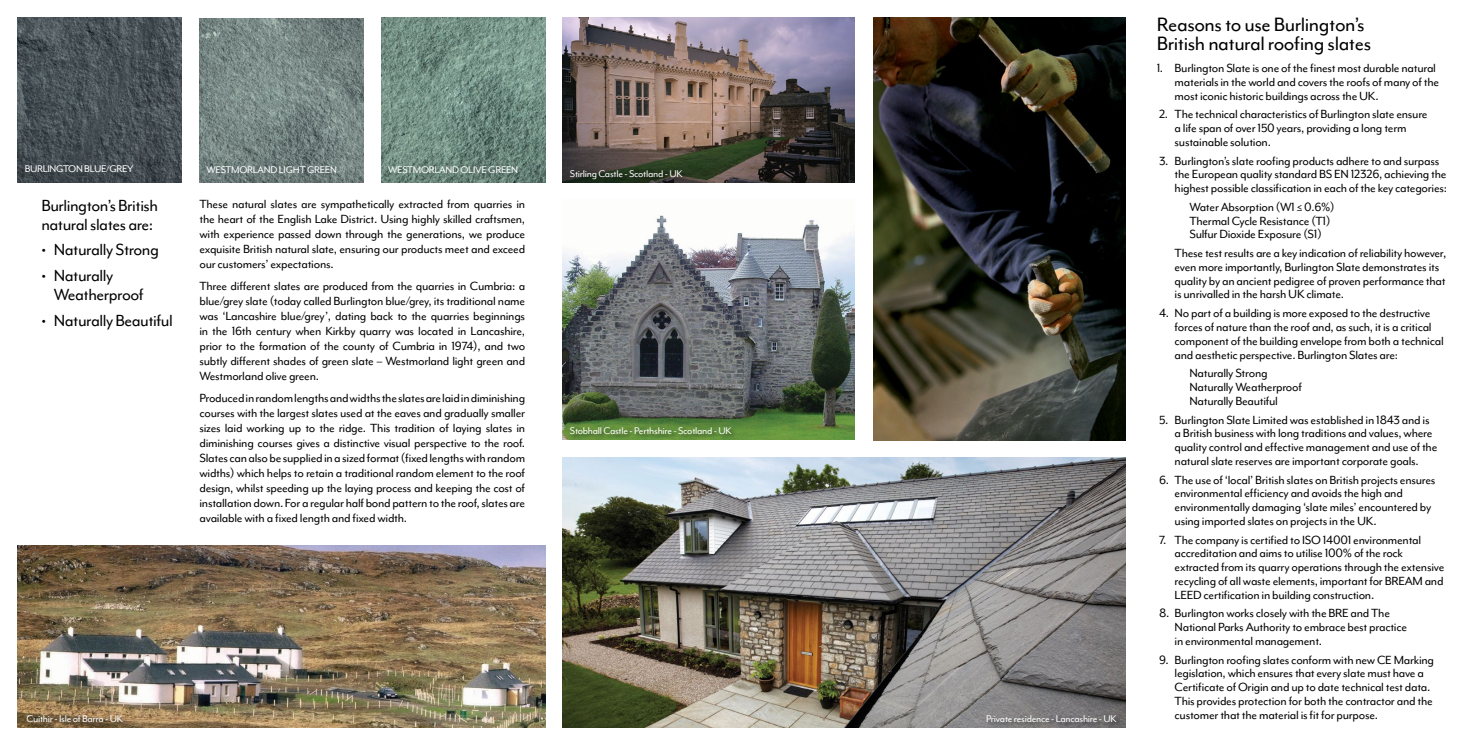
<style>
.page{position:relative;width:1482px;height:745px;background:#fff}
.page>*{position:absolute;margin:0;border:0;box-sizing:border-box;transform-origin:0 0}
.t1{font:22.5px/18.8px "Mr Eaves Mod R";letter-spacing:-.02em;color:#000}
.t2{font:18.75px/18.8px "Mr Eaves Mod R";letter-spacing:-.025em;color:#000}
.t3{font:13.75px/13.8px "Mr Eaves Mod R";letter-spacing:-.02em;color:#000}
.t4{font:11.25px "Mr Eaves Mod R";letter-spacing:-.025em;color:#fff}
</style>
<div class="page">
<img style="left:873px;top:18px;width:252px;height:422px">
<img style="left:18px;top:18px;width:164px;height:164px">
<img style="left:199px;top:18px;width:165px;height:164px">
<img style="left:381px;top:18px;width:164px;height:164px">
<img style="left:562px;top:457px;width:563px;height:269px">
<img style="left:562px;top:18px;width:292px;height:164px">
<img style="left:562px;top:215px;width:292px;height:224px">
<img style="left:18px;top:545px;width:527px;height:181px">
<div style="left:985px;top:713px;width:137px;height:15px;background:#000;opacity:.45"></div>
<div style="left:569px;top:168px;width:119px;height:17px;background:#000;opacity:.45"></div>
<div style="left:569px;top:426px;width:168px;height:14px;background:#000;opacity:.45"></div>
<div style="left:26px;top:713px;width:103px;height:15px;background:#000;opacity:.45"></div>
<p class="t4" style="left:25px;top:165px;width:110px">BURLINGTON BLUE/GREY</p>
<p class="t4" style="left:206px;top:166px;width:132px">WESTMORLAND LIGHT GREEN</p>
<p class="t4" style="left:388px;top:166px;width:132px">WESTMORLAND OLIVE GREEN</p>
<h2 class="t2" style="left:41px;top:195px;width:118px">Burlington’s British natural slates are:</h2>
<h2 class="t2" style="left:41px;top:242px;width:119px">• Naturally Strong</h2>
<h2 class="t2" style="left:54px;top:268px;width:91px;text-indent:-13px">• Naturally<br>Weatherproof</h2>
<h2 class="t2" style="left:41px;top:310px;width:133px">• Naturally Beautiful</h2>
<p class="t3" style="left:199px;top:196px;width:327px;line-height:15px;text-align:justify">These natural slates are sympathetically extracted from quarries in the heart of the English Lake District. Using highly skilled craftsmen, with experience passed down through the generations, we produce exquisite British natural slate, ensuring our products meet and exceed our customers’ expectations.</p>
<p class="t3" style="left:199px;top:278px;width:327px;line-height:15px;text-align:justify">Three different slates are produced from the quarries in Cumbria: a blue/grey slate (today called Burlington blue/grey, its traditional name was ‘Lancashire blue/grey’, dating back to the quarries beginnings in the 16th century when Kirkby quarry was located in Lancashire, prior to the formation of the county of Cumbria in 1974), and two subtly different shades of green slate – Westmorland light green and Westmorland olive green.</p>
<p class="t3" style="left:199px;top:390px;width:327px;line-height:15px;text-align:justify">Produced in random lengths and widths the slates are laid in diminishing courses with the largest slates used at the eaves and gradually smaller sizes laid working up to the ridge. This tradition of laying slates in diminishing courses gives a distinctive visual perspective to the roof.<br>Slates can also be supplied in a sized format (昀椀xed lengths with random widths) which helps to retain a traditional random element to the roof design, whilst speeding up the laying process and keeping the cost of installation down. For a regular half bond pattern to the roof, slates are available with a 昀椀xed length and 昀椀xed width.</p>
<p class="t4" style="left:570px;top:167px;width:114px">Stirling Castle - Scotland - UK</p>
<p class="t4" style="left:570px;top:424px;width:163px">Stobhall Castle - Perthshire - Scotland - UK</p>
<p class="t4" style="left:27px;top:711px;width:98px">Cuithir - Isle of Barra - UK</p>
<p class="t4" style="left:986px;top:711px;width:132px">Private residence - Lancashire - UK</p>
<h1 class="t1" style="left:1156px;top:17px;width:216px">Reasons to use Burlington’s<br>British natural roo昀椀ng slates</h1>
<p class="t3" style="left:1174px;top:61px;width:266px;text-indent:-18px">1. Burlington Slate is one of the 昀椀nest most durable natural materials in the world and covers the roofs of many of the most iconic historic buildings across the UK.</p>
<p class="t3" style="left:1174px;top:107px;width:254px;text-indent:-16px">2. The technical characteristics of Burlington slate ensure a life span of over 150 years, providing a long term sustainable solution.</p>
<p class="t3" style="left:1174px;top:153px;width:274px;text-indent:-16px">3. Burlington’s slate roo昀椀ng products adhere to and surpass the European quality standard BS EN 12326, achieving the highest possible classi昀椀cation in each of the key categories:</p>
<p class="t3" style="left:1189px;top:200px;width:147px">Water Absorption (W1 ≤ 0.6%)<br>Thermal Cycle Resistance (T1)<br>Sulfur Dioxide Exposure (S1)</p>
<p class="t3" style="left:1174px;top:246px;width:273px">These test results are a key indication of reliability however, even more importantly, Burlington Slate demonstrates its quality by an ancient pedigree of proven performance that is unrivalled in the harsh UK climate.</p>
<p class="t3" style="left:1174px;top:306px;width:270px;text-indent:-16px">4. No part of a building is more exposed to the destructive forces of nature than the roof and, as such, it is a critical component of the building envelope from both a technical and aesthetic perspective. Burlington Slates are:</p>
<p class="t3" style="left:1189px;top:367px;width:114px">Naturally Strong<br>Naturally Weatherproof<br>Naturally Beautiful</p>
<p class="t3" style="left:1174px;top:412px;width:264px;text-indent:-16px">5. Burlington Slate Limited was established in 1843 and is a British business with long traditions and values, where quality control and effective management and use of the natural slate reserves are important corporate goals.</p>
<p class="t3" style="left:1174px;top:472px;width:262px;text-indent:-16px">6. The use of ‘local’ British slates on British projects ensures environmental ef昀椀ciency and avoids the high and environmentally damaging ‘slate miles’ encountered by using imported slates on projects in the UK.</p>
<p class="t3" style="left:1174px;top:532px;width:271px;text-indent:-16px">7. The company is certi昀椀ed to ISO 14001 environmental accreditation and aims to utilise 100% of the rock extracted from its quarry operations through the extensive recycling of all waste elements, important for BREAM and LEED certi昀椀cation in building construction.</p>
<p class="t3" style="left:1174px;top:606px;width:234px;text-indent:-16px">8. Burlington works closely with the BRE and The<br>National Parks Authority to embrace best practice in environmental management.</p>
<p class="t3" style="left:1174px;top:652px;width:261px;text-indent:-16px">9. Burlington roo昀椀ng slates conform with new CE Marking legislation, which ensures that every slate must have a Certi昀椀cate of Origin and up to date technical test data.<br>This provides protection for both the contractor and the customer that the material is 昀椀t for purpose.</p>
</div>
